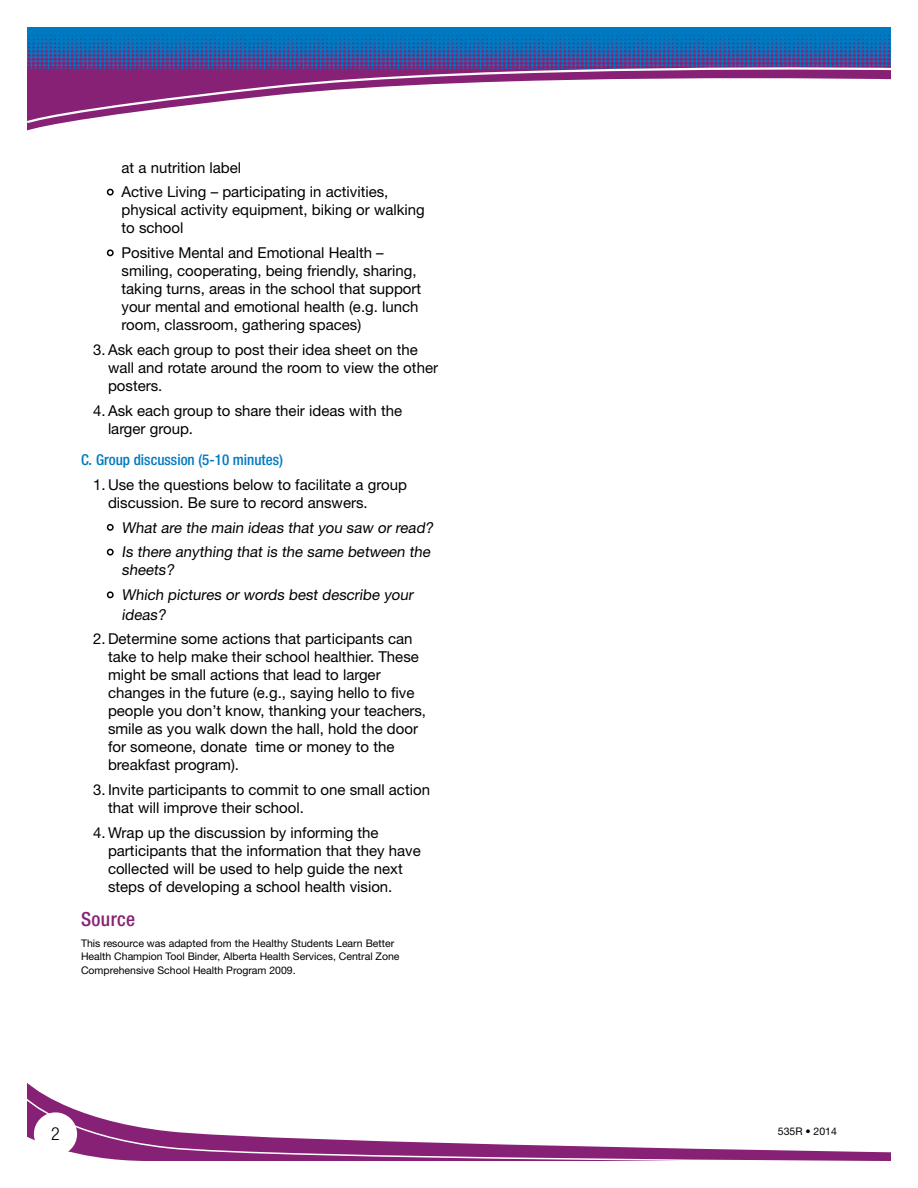
<style>
.page{position:relative;width:918px;height:1188px;background:#fff}
.page>*{position:absolute;margin:0;border:0;box-sizing:border-box;transform-origin:0 0}
.t1{font:500 condensed 19.5px "Helvetica Neue LT Std";letter-spacing:.02em;color:#872175}
.t2{font:300 condensed 18px "Helvetica Neue LT Std";color:#000}
.t3{font:15px/18px "Helvetica Neue LT Std";color:#000}
.t4{font:500 condensed 15px "Helvetica Neue LT Std";color:#0079c1}
.t5{font:10.5px/13.5px "Helvetica Neue LT Std";color:#000}
</style>
<div class="page">
<div style="left:27px;top:27px;width:864px;height:42px;background:#0079c1"></div>
<svg style="left:27px;top:35px;width:864px;height:26px"></svg>
<svg style="left:27px;top:61px;width:864px;height:63px"></svg>
<svg style="left:27px;top:1098px;width:864px;height:63px"></svg>
<div style="left:107px;top:189px;width:7px;height:7px;border:2px solid #000;border-radius:50%"></div>
<div style="left:107px;top:249px;width:7px;height:7px;border:2px solid #000;border-radius:50%"></div>
<div style="left:107px;top:524px;width:7px;height:7px;border:2px solid #000;border-radius:50%"></div>
<div style="left:107px;top:549px;width:7px;height:7px;border:2px solid #000;border-radius:50%"></div>
<div style="left:107px;top:591px;width:7px;height:7px;border:2px solid #000;border-radius:50%"></div>
<p class="t3" style="left:122px;top:155px;width:268px;line-height:24.8px">at a nutrition label<br>Active Living – participating in activities,</p>
<p class="t3" style="left:122px;top:201px;width:305px">physical activity equipment, biking or walking to school</p>
<p class="t3" style="left:122px;top:244px;width:301px">Positive Mental and Emotional Health – smiling, cooperating, being friendly, sharing, taking turns, areas in the school that support your mental and emotional health (e.g. lunch room, classroom, gathering spaces)</p>
<p class="t3" style="left:108px;top:340px;width:332px;text-indent:-15px">3. Ask each group to post their idea sheet on the wall and rotate around the room to view the other posters.</p>
<p class="t3" style="left:108px;top:401px;width:296px;text-indent:-15px">4. Ask each group to share their ideas with the larger group.</p>
<p class="t4" style="left:81px;top:451px;width:204px">C. Group discussion (5-10 minutes)</p>
<p class="t3" style="left:108px;top:475px;width:300px;text-indent:-15px">1. Use the questions below to facilitate a group discussion. Be sure to record answers.</p>
<p class="t3" style="left:122px;top:515px;width:316px;line-height:24.8px">What are the main ideas that you saw or read?<br>Is there anything that is the same between the</p>
<p class="t3" style="left:122px;top:558px;width:296px;line-height:24.8px">sheets?<br>Which pictures or words best describe your</p>
<p class="t3" style="left:122px;top:605px;width:48px">ideas?</p>
<p class="t3" style="left:108px;top:630px;width:320px;text-indent:-15px">2. Determine some actions that participants can take to help make their school healthier. These might be small actions that lead to larger changes in the future (e.g., saying hello to five people you don’t know, thanking your teachers, smile as you walk down the hall, hold the door for someone, donate time or money to the breakfast program).</p>
<p class="t3" style="left:108px;top:781px;width:324px;text-indent:-15px">3. Invite participants to commit to one small action that will improve their school.</p>
<p class="t3" style="left:108px;top:823px;width:314px;text-indent:-15px">4. Wrap up the discussion by informing the participants that the information that they have collected will be used to help guide the next steps of developing a school health vision.</p>
<h1 class="t1" style="left:81px;top:908px;width:56px">Source</h1>
<p class="t5" style="left:81px;top:936px;width:320px">This resource was adapted from the Healthy Students Learn Better<br>Health Champion Tool Binder, Alberta Health Services, Central Zone<br>Comprehensive School Health Program 2009.</p>
<p class="t2" style="left:51px;top:1124px;width:10px">2</p>
<p class="t5" style="left:778px;top:1124px;width:61px">535R • 2014</p>
</div>
